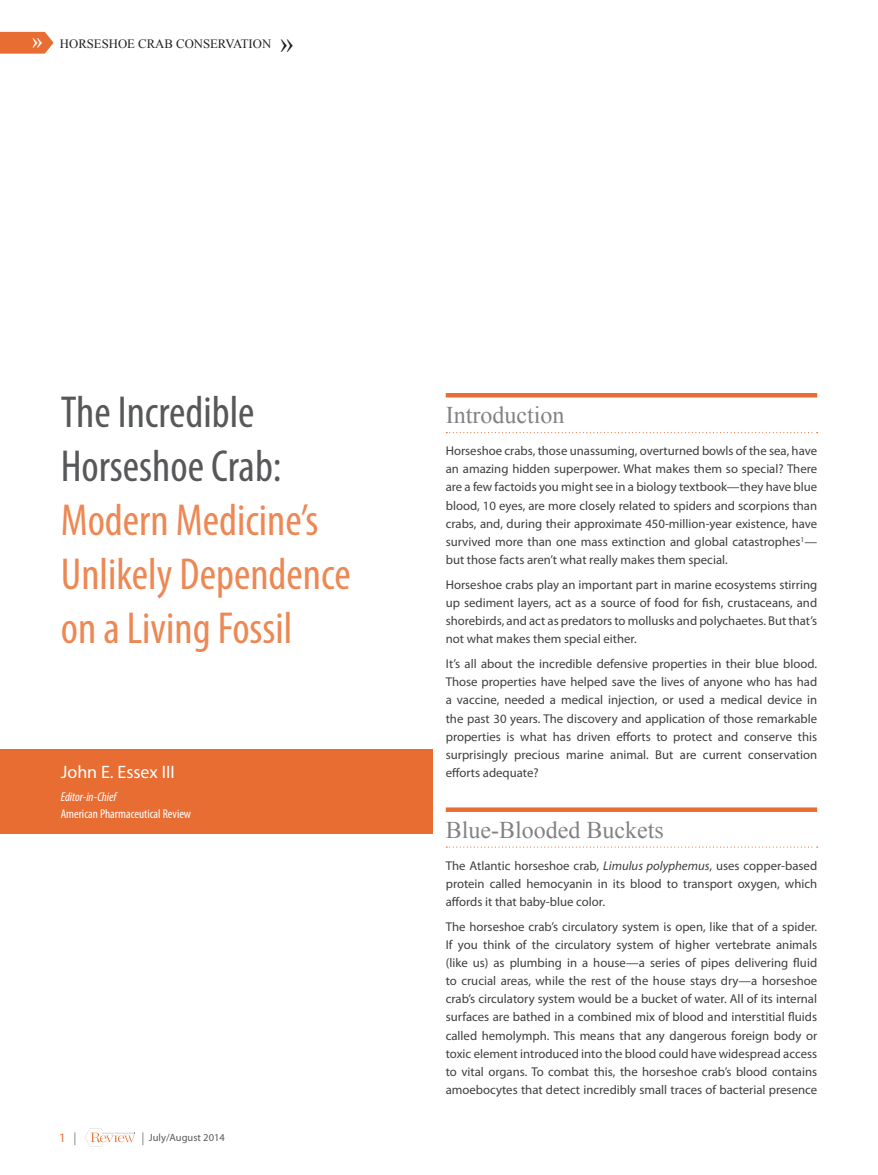
<style>
.page{position:relative;width:878px;height:1175px;background:#fff}
.page>*{position:absolute;margin:0;border:0;box-sizing:border-box;transform-origin:0 0}
.Article_Title{font:condensed 45px/54px "Myriad Pro";color:#ed8854}
.t1{font:27px "Minion Pro";color:#fff}
.Paragraph_Title{font:24px "Times New Roman";color:#808285}
.Author_Name{font:18px "Myriad Pro";color:#fff}
.Paragraph_Style{font:12.75px/18.1px "Myriad Pro";color:#3e3e3f;text-align:justify}
.Author_Title{font:condensed 12.75px/16.5px "Myriad Pro";color:#fff}
.Section_Title{font:12.75px "Times New Roman";color:#231f20}
.t2{font:12.75px "Myriad Pro";color:#e86d32}
.t3{font:12.75px "Myriad Pro";color:#808285}
.t4{font:10.5px "Myriad Pro";color:#57585a}
.s1{font-size:27px}
.s2{color:#57585a}
.s3{font-style:italic}
.s4{color:#808285}
</style>
<div class="page">
<svg style="left:0;top:32px;width:54px;height:22px"></svg>
<svg style="left:85px;top:1128px;width:50px;height:18px"></svg>
<div style="left:0;top:749px;width:432px;height:84px;background:#e86d32"></div>
<hr style="left:446px;top:393px;width:371px;height:4px;background:#e86d32">
<svg style="left:446px;top:432px;width:371px;height:1px"></svg>
<div style="left:446px;top:807px;width:371px;height:5px;background:#e86d32"></div>
<svg style="left:446px;top:846px;width:371px;height:1px"></svg>
<p class="t1" style="left:31px;top:25px;width:14px">»</p>
<p class="Section_Title" style="left:60px;top:35px;width:235px">HORSESHOE CRAB CONSERVATION <span class="s1">»</span></p>
<p class="Article_Title" style="left:61px;top:384px;width:291px"><span class="s2">The Incredible<br>Horseshoe Crab:<br></span>Modern Medicine’s<br>Unlikely Dependence on a Living Fossil</p>
<p class="Paragraph_Title" style="left:446px;top:399px;width:120px">Introduction</p>
<p class="Paragraph_Style" style="left:446px;top:441px;width:373px">Horseshoe crabs, those unassuming, overturned bowls of the sea, have an amazing hidden superpower. What makes them so special? There are a few factoids you might see in a biology textbook—they have blue blood, 10 eyes, are more closely related to spiders and scorpions than crabs, and, during their approximate 450-million-year existence, have survived more than one mass extinction and global catastrophes<sup>1</sup>— but those facts aren’t what really makes them special.</p>
<p class="Paragraph_Style" style="left:446px;top:575px;width:373px">Horseshoe crabs play an important part in marine ecosystems stirring up sediment layers, act as a source of food for fish, crustaceans, and shorebirds, and act as predators to mollusks and polychaetes. But that’s not what makes them special either.</p>
<p class="Paragraph_Style" style="left:446px;top:654px;width:373px">It’s all about the incredible defensive properties in their blue blood.<br>Those properties have helped save the lives of anyone who has had a vaccine, needed a medical injection, or used a medical device in the past 30 years. The discovery and application of those remarkable properties is what has driven efforts to protect and conserve this surprisingly precious marine animal. But are current conservation efforts adequate?</p>
<p class="Author_Name" style="left:61px;top:761px;width:115px">John E. Essex III</p>
<p class="Author_Title" style="left:61px;top:789px;width:132px"><span class="s3">Editor-in-Chief<br></span>American Pharmaceutical Review</p>
<p class="t2" style="left:59px;top:1129px;width:19px">1 <span class="s4">|</span></p>
<p class="t3" style="left:141px;top:1129px;width:5px">|</p>
<p class="t4" style="left:149px;top:1131px;width:77px">July/August 2014</p>
<p class="Paragraph_Title" style="left:446px;top:813px;width:219px">Blue-Blooded Buckets</p>
<p class="Paragraph_Style" style="left:446px;top:856px;width:373px">The Atlantic horseshoe crab, <span class="s3">Limulus polyphemus</span>, uses copper-based protein called hemocyanin in its blood to transport oxygen, which affords it that baby-blue color.</p>
<p class="Paragraph_Style" style="left:446px;top:917px;width:373px">The horseshoe crab’s circulatory system is open, like that of a spider.<br>If you think of the circulatory system of higher vertebrate animals (like us) as plumbing in a house—a series of pipes delivering fluid to crucial areas, while the rest of the house stays dry—a horseshoe crab’s circulatory system would be a bucket of water. All of its internal surfaces are bathed in a combined mix of blood and interstitial fluids called hemolymph. This means that any dangerous foreign body or toxic element introduced into the blood could have widespread access to vital organs. To combat this, the horseshoe crab’s blood contains amoebocytes that detect incredibly small traces of bacterial presence</p>
</div>
